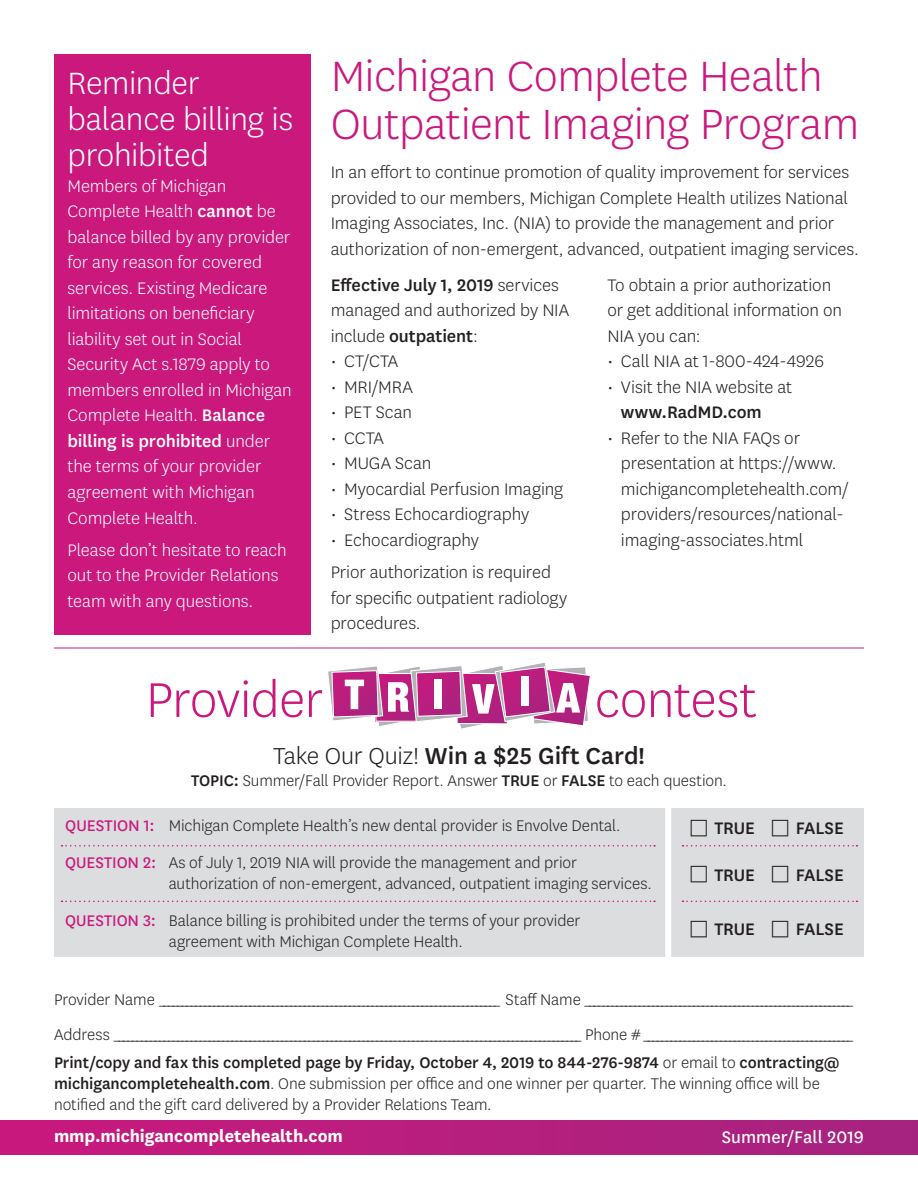
<style>
.page{position:relative;width:918px;height:1188px;background:#fff}
.page>*{position:absolute;margin:0;border:0;box-sizing:border-box;transform-origin:0 0}
.t1{font:300 57px "Centene Sans";letter-spacing:-.015em;color:#ca187d}
.t2{font:300 49.5px/48px "Centene Sans";letter-spacing:-.01em;color:#ca187d}
.t3{font:300 36px/36px "Centene Sans";letter-spacing:-.01em;color:#fff}
.t4{font:500 27px "Centene Sans";letter-spacing:-.005em;color:#231f20}
.t5{font:300 19.5px/25.5px "Centene Sans";letter-spacing:-.005em;color:#231f20}
.t6{font:300 19.5px/25.5px "Centene Sans";letter-spacing:-.005em;color:#fff}
.t7{font:700 19.5px "Centene Sans";letter-spacing:-.005em;color:#fff}
.t8{font:500 19.5px "Centene Sans";letter-spacing:-.005em;color:#231f20}
.t9{font:19.5px "Centene Sans";letter-spacing:.005em;color:#fff}
.t10{font:300 18px/21px "Centene Sans";letter-spacing:-.005em;color:#231f20}
.s1{font-weight:500}
.s2{font-weight:300}
.s3{font-weight:400;color:#ca187d}
</style>
<div class="page">
<div style="left:0;top:1120px;width:918px;height:34px;background:linear-gradient(to right,#ca197d,#a5237f)"></div>
<hr style="left:54px;top:648px;width:810px;height:1px;background:#ca187d">
<div style="left:54px;top:808px;width:810px;height:149px;background:#dcdddf"></div>
<div style="left:54px;top:54px;width:256px;height:580px;background:#ca187d"></div>
<div style="left:665px;top:803px;width:6px;height:160px;background:#fff"></div>
<svg style="left:682px;top:901px;width:175px;height:1px"></svg>
<svg style="left:62px;top:901px;width:593px;height:1px"></svg>
<svg style="left:62px;top:845px;width:593px;height:2px"></svg>
<svg style="left:682px;top:845px;width:175px;height:2px"></svg>
<svg style="left:328px;top:663px;width:263px;height:66px"></svg>
<h2 class="t3" style="left:68px;top:64px;width:227px">Reminder balance billing is prohibited</h2>
<p class="t6" style="left:68px;top:173px;width:226px">Members of Michigan<br>Complete Health <span class="s1">cannot</span> be balance billed by any provider for any reason for covered services. Existing Medicare limitations on beneficiary liability set out in Social<br>Security Act s.1879 apply to members enrolled in Michigan<br>Complete Health. <span class="s1">Balance billing is prohibited</span> under the terms of your provider agreement with Michigan<br>Complete Health.</p>
<p class="t6" style="left:68px;top:536px;width:221px">Please don’t hesitate to reach out to the Provider Relations team with any questions.</p>
<h2 class="t2" style="left:331px;top:50px;width:530px">Michigan Complete Health<br>Outpatient Imaging Program</h2>
<p class="t5" style="left:331px;top:159px;width:530px">In an effort to continue promotion of quality improvement for services provided to our members, Michigan Complete Health utilizes National Imaging Associates, Inc. (NIA) to provide the management and prior authorization of non-emergent, advanced, outpatient imaging services.</p>
<p class="t5" style="left:331px;top:272px;width:240px"><span class="s1">Effective July 1, 2019</span> services managed and authorized by NIA include <span class="s1">outpatient</span>:</p>
<p class="t5" style="left:331px;top:348px;width:69px">• CT/CTA</p>
<p class="t5" style="left:331px;top:374px;width:84px">• MRI/MRA</p>
<p class="t5" style="left:331px;top:399px;width:83px">• PET Scan</p>
<p class="t5" style="left:331px;top:425px;width:55px">• CCTA</p>
<p class="t5" style="left:331px;top:450px;width:102px">• MUGA Scan</p>
<p class="t5" style="left:331px;top:476px;width:234px">• Myocardial Perfusion Imaging</p>
<p class="t5" style="left:331px;top:501px;width:200px">• Stress Echocardiography</p>
<p class="t5" style="left:331px;top:527px;width:150px">• Echocardiography</p>
<p class="t5" style="left:331px;top:559px;width:238px">Prior authorization is required for specific outpatient radiology procedures.</p>
<p class="t5" style="left:607px;top:272px;width:236px">To obtain a prior authorization or get additional information on<br>NIA you can:</p>
<p class="t5" style="left:607px;top:348px;width:218px">• Call NIA at 1-800-424-4926</p>
<p class="t5" style="left:621px;top:374px;width:173px;text-indent:-13px">• Visit the NIA website at <span class="s1">www.RadMD.com</span></p>
<p class="t5" style="left:621px;top:425px;width:230px;text-indent:-13px">• Refer to the NIA FAQs or presentation at https://www. michigancompletehealth.com/ providers/resources/national&shy;imaging-associates.html</p>
<p class="t1" style="left:146px;top:664px;width:179px">Provider</p>
<p class="t1" style="left:595px;top:664px;width:164px">contest</p>
<p class="t4" style="left:273px;top:737px;width:373px"><span class="s2">Take Our Quiz!</span> Win a $25 Gift Card!</p>
<p class="t10" style="left:191px;top:769px;width:537px"><span class="s1">TOPIC:</span> Summer/Fall Provider Report. Answer <span class="s1">TRUE</span> or <span class="s1">FALSE</span> to each question.</p>
<p class="t10" style="left:65px;top:814px;width:557px"><span class="s3">QUESTION 1:</span> Michigan Complete Health’s new dental provider is Envolve Dental.</p>
<p class="t8" style="left:714px;top:815px;width:42px">TRUE</p>
<p class="t8" style="left:796px;top:815px;width:50px">FALSE</p>
<p class="t10" style="left:169px;top:852px;width:484px;text-indent:-103px"><span class="s3">QUESTION 2:</span> As of July 1, 2019 NIA will provide the management and prior authorization of non-emergent, advanced, outpatient imaging services.</p>
<p class="t8" style="left:714px;top:862px;width:42px">TRUE</p>
<p class="t8" style="left:796px;top:862px;width:50px">FALSE</p>
<p class="t10" style="left:169px;top:910px;width:413px;text-indent:-103px"><span class="s3">QUESTION 3:</span> Balance billing is prohibited under the terms of your provider agreement with Michigan Complete Health.</p>
<p class="t8" style="left:714px;top:916px;width:42px">TRUE</p>
<p class="t8" style="left:796px;top:916px;width:50px">FALSE</p>
<p class="t10" style="left:54px;top:988px;width:802px">P r o v i d e r N a m e ___________________________________________________________________________ S t a ff N a m e ___________________________________________________________</p>
<p class="t10" style="left:54px;top:1024px;width:802px">A d d r e s s _______________________________________________________________________________________________________ P h o n e # ______________________________________________</p>
<p class="t10" style="left:54px;top:1051px;width:787px"><span class="s1">Print/copy and fax this completed page by Friday, October 4, 2019 to 844-276-9874</span> or email to <span class="s1">contracting@ michigancompletehealth.com</span>. One submission per office and one winner per quarter. The winning office will be notified and the gift card delivered by a Provider Relations Team.</p>
<p class="t7" style="left:54px;top:1122px;width:290px">mmp.michigancompletehealth.com</p>
<p class="t9" style="left:722px;top:1127px;width:144px">Summer/Fall 2019</p>
</div>
